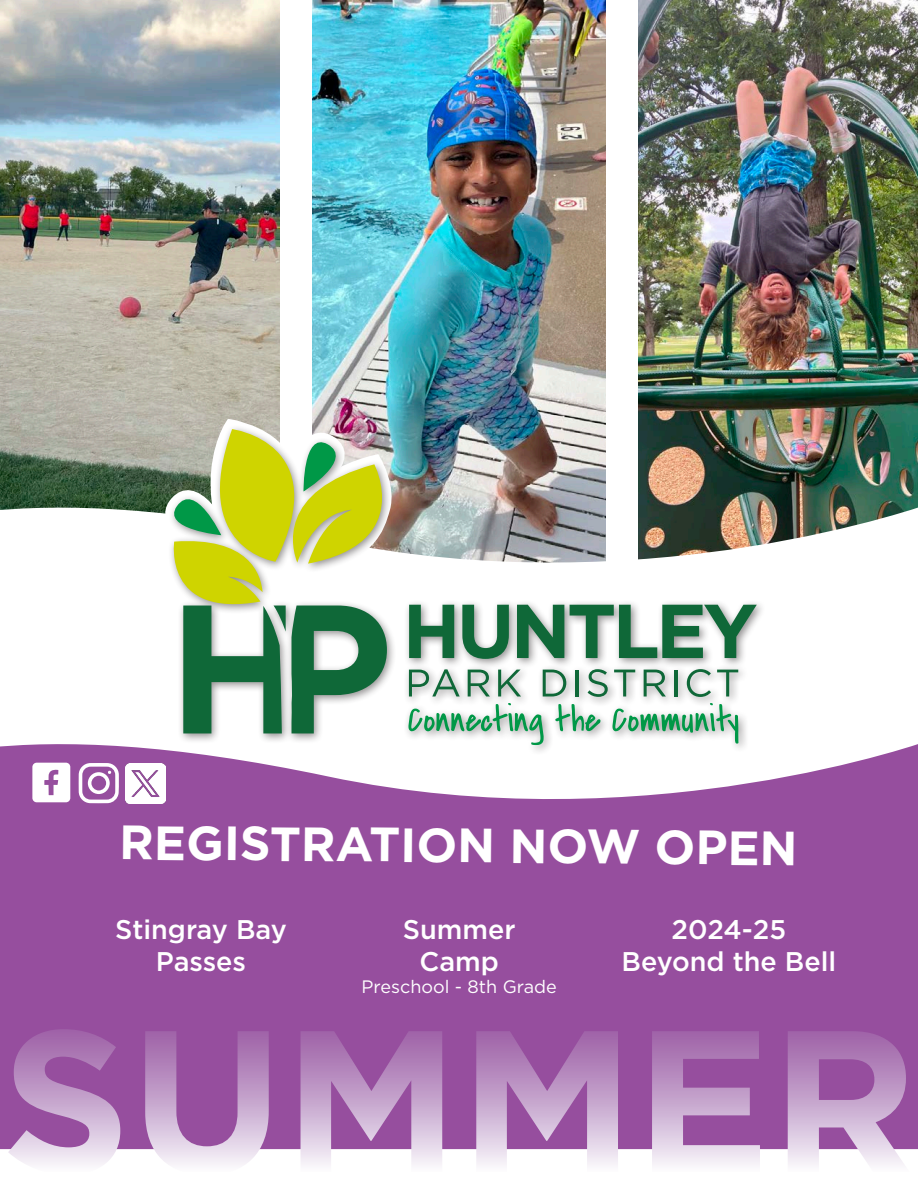
<style>
.page{position:relative;width:918px;height:1188px;background:#fff}
.page>*{position:absolute;margin:0;border:0;box-sizing:border-box;transform-origin:0 0}
.t1{font:700 202.5px "Gotham";color:#fff}
.t2{font:700 48px "Gotham";letter-spacing:-.01em;color:#fff}
.t3{font:500 27px/32.4px "Gotham";color:#fff;text-align:center}
.t4{font:18px "Gotham";color:#fff}
</style>
<div class="page">
<img style="left:0;top:0;width:280px;height:473px">
<img style="left:312px;top:0;width:294px;height:416px">
<img style="left:638px;top:0;width:280px;height:473px">
<img style="left:0;top:473px;width:918px;height:71px">
<div style="left:0;top:744px;width:918px;height:405px;background:#964e9e"></div>
<div style="left:168px;top:424px;width:598px;height:331px;background:#231f20;opacity:.5"></div>
<img style="left:148px;top:416px;width:609px;height:329px">
<svg style="left:79px;top:763px;width:40px;height:40px"></svg>
<svg style="left:32px;top:763px;width:38px;height:39px"></svg>
<img style="left:126px;top:763px;width:39px;height:40px">
<p class="t2" style="left:119px;top:813px;width:680px">REGISTRATION NOW OPEN</p>
<p class="t3" style="left:115px;top:913px;width:173px">Stingray Bay<br>Passes</p>
<p class="t3" style="left:622px;top:912px;width:216px">2024-25<br>Beyond the Bell</p>
<p class="t3" style="left:403px;top:913px;width:114px">Summer<br>Camp</p>
<p class="t4" style="left:362px;top:975px;width:197px">Preschool - 8th Grade</p>
<p class="t1" style="left:1px;top:967px;width:918px">SUMMER</p>
</div>
